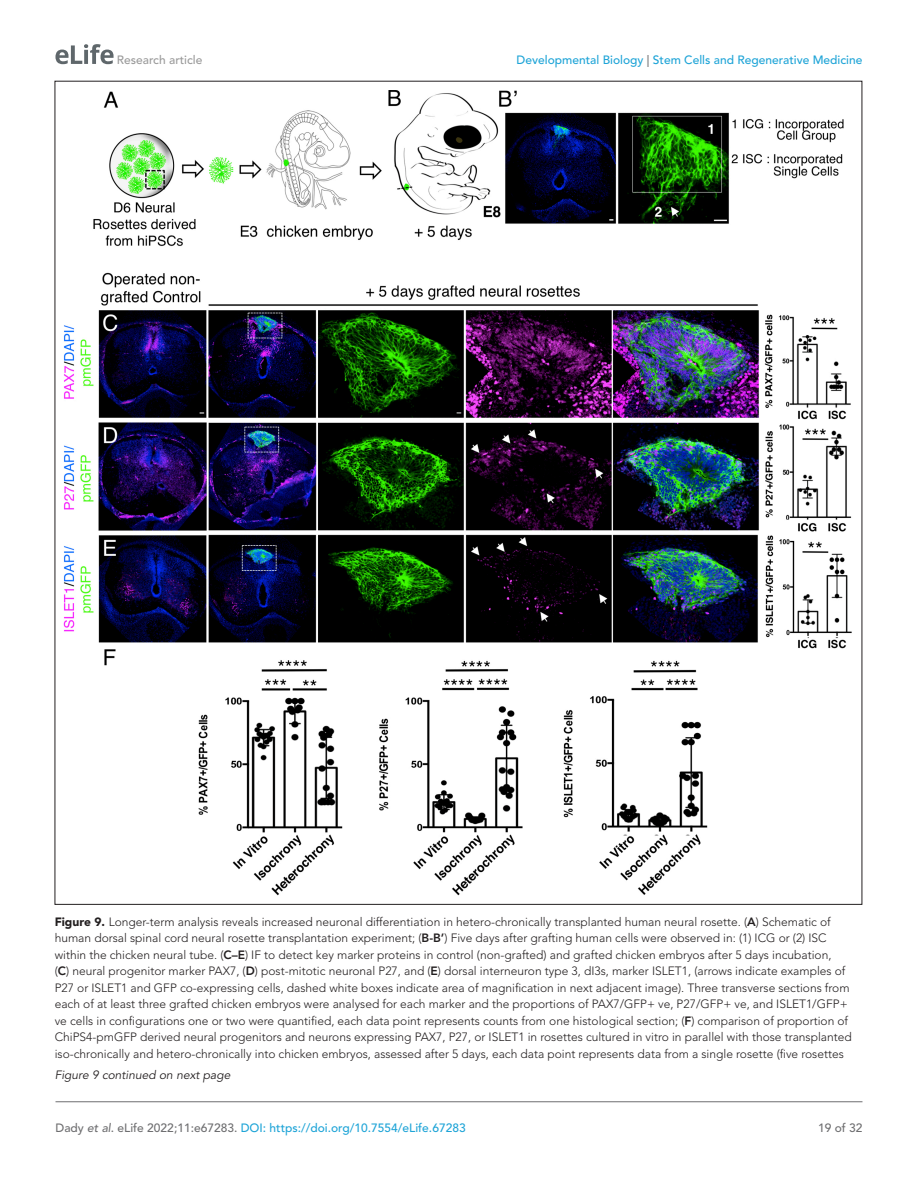
<style>
.page{position:relative;width:918px;height:1188px;background:#fff}
.page>*{position:absolute;margin:0;border:0;box-sizing:border-box;transform-origin:0 0}
.t1{font:300 12px/16.5px "Avenir LT Std";color:#231f20}
.t2{font:500 12px "Avenir LT Std";color:#1ea4d7}
.t3{font:italic 12px "Avenir LT Std";color:#231f20}
.t4{font:500 12px "Avenir LT Std";color:#9a9a9a}
.t5{font:500 12px "Avenir LT Std";color:#6e6e70}
.s1{color:#6e6e70}
.s2{font-weight:900}
.s3{font-weight:800}
.s4{font-style:italic;color:#6e6e70}
</style>
<div class="page">
<svg style="left:55px;top:44px;width:59px;height:20px"></svg>
<hr style="left:56px;top:1101px;width:806px;height:1px;background:#6e6e70">
<img style="left:64px;top:90px;width:788px;height:805px">
<p class="t4" style="left:117px;top:53px;width:87px">Research article</p>
<p class="t2" style="left:517px;top:53px;width:347px">Developmental Biology <span class="s1">|</span> Stem Cells and Regenerative Medicine</p>
<p class="t1" style="left:55px;top:913px;width:799px"><span class="s2">Figure 9.</span> Longer-term analysis reveals increased neuronal differentiation in hetero-chronically transplanted human neural rosette. (<span class="s3">A</span>) Schematic of human dorsal spinal cord neural rosette transplantation experiment; (<span class="s3">B-B’</span>) Five days after grafting human cells were observed in: (1) ICG or (2) ISC within the chicken neural tube. (<span class="s3">C–E</span>) IF to detect key marker proteins in control (non-grafted) and grafted chicken embryos after 5 days incubation,<br>(<span class="s3">C</span>) neural progenitor marker PAX7, (<span class="s3">D</span>) post-mitotic neuronal P27, and (<span class="s3">E</span>) dorsal interneuron type 3, dI3s, marker ISLET1, (arrows indicate examples of P27 or ISLET1 and GFP co-expressing cells, dashed white boxes indicate area of magnification in next adjacent image). Three transverse sections from each of at least three grafted chicken embryos were analysed for each marker and the proportions of PAX7/GFP+ ve, P27/GFP+ ve, and ISLET1/GFP+ ve cells in configurations one or two were quantified, each data point represents counts from one histological section; (<span class="s3">F</span>) comparison of proportion of ChiPS4-pmGFP derived neural progenitors and neurons expressing PAX7, P27, or ISLET1 in rosettes cultured in vitro in parallel with those transplanted iso-chronically and hetero-chronically into chicken embryos, assessed after 5 days, each data point represents data from a single rosette (five rosettes</p>
<p class="t3" style="left:55px;top:1068px;width:177px">Figure 9 continued on next page</p>
<p class="t2" style="left:56px;top:1121px;width:412px"><span class="s1">Dady</span> <span class="s4">et al</span><span class="s1">. eLife 2022;11:e67283.</span> DOI: https://doi.org/10.7554/eLife.67283</p>
<p class="t5" style="left:818px;top:1121px;width:46px">19 of 32</p>
</div>
